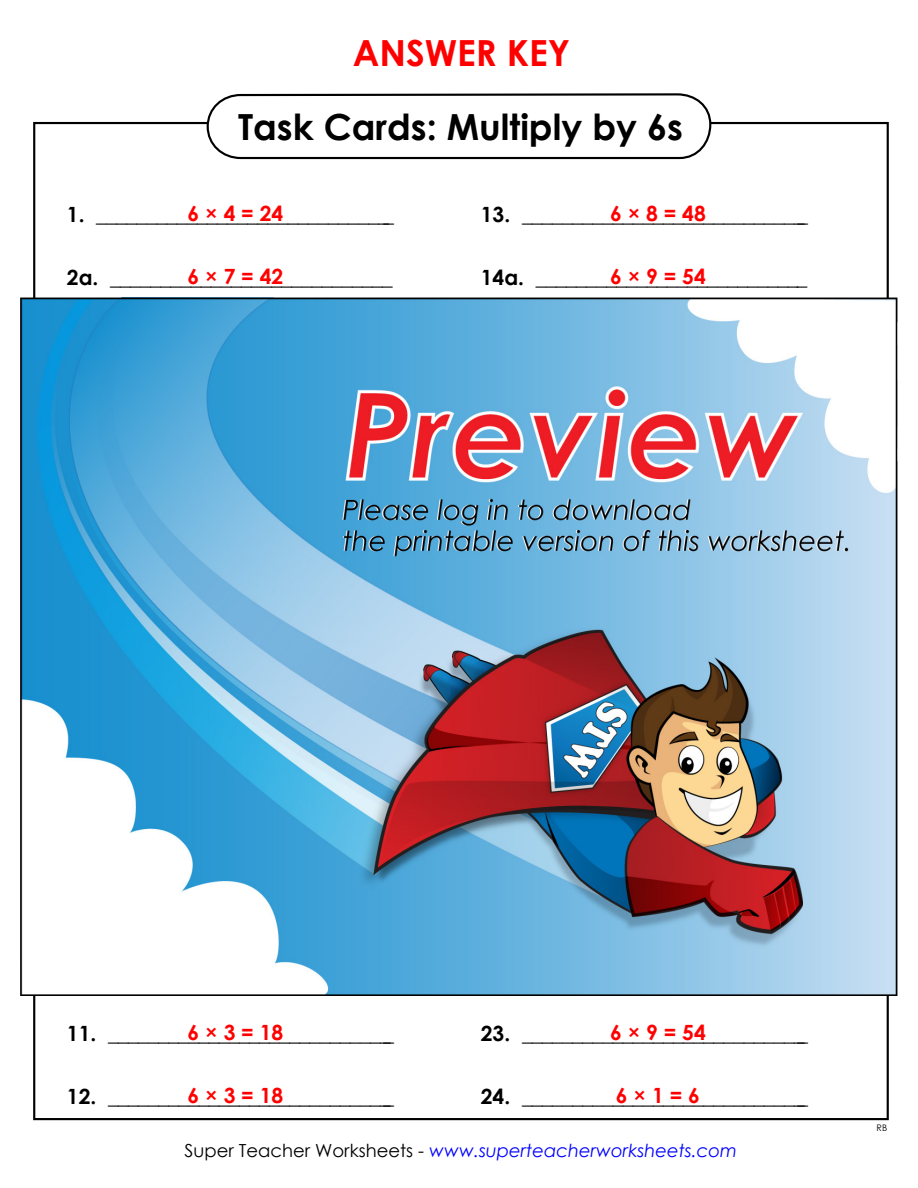
<style>
.page{position:relative;width:918px;height:1188px;background:#fff}
.page>*{position:absolute;margin:0;border:0;box-sizing:border-box;transform-origin:0 0}
.t1{font:700 36px "Century Gothic 2";color:#000}
.t2{font:700 36px "Century Gothic 2";color:#f00}
.t3{font:21px "Century STW3";color:#000}
.t4{font:700 21px "Century STW3";color:#f00}
.t5{font:italic 18px "Century Gothic 2";color:#00f}
.t6{font:9px "Century Gothic 2";color:#000}
.s1{font-family:"Century Gothic 2";font-weight:700}
.s2{font-style:normal;color:#000}
</style>
<div class="page">
<svg style="left:206px;top:93px;width:506px;height:67px"></svg>
<img style="left:21px;top:298px;width:876px;height:698px">
<h1 class="t2" style="left:353px;top:26px;width:219px">ANSWER KEY</h1>
<h1 class="t1" style="left:238px;top:99px;width:446px">Task Cards: Multiply by 6s</h1>
<p class="t4" style="left:188px;top:197px;width:97px">6 × 4 = 24</p>
<p class="t3" style="left:67px;top:200px;width:329px"><span class="s1">1.</span> ______________________________</p>
<p class="t4" style="left:610px;top:197px;width:97px">6 × 8 = 48</p>
<p class="t3" style="left:481px;top:200px;width:329px"><span class="s1">13.</span> _____________________________</p>
<p class="t4" style="left:188px;top:260px;width:97px">6 × 7 = 42</p>
<p class="t3" style="left:67px;top:263px;width:327px"><span class="s1">2a.</span> ____________________________</p>
<p class="t4" style="left:610px;top:260px;width:97px">6 × 9 = 54</p>
<p class="t3" style="left:481px;top:263px;width:328px"><span class="s1">14a.</span> ___________________________</p>
<p class="t4" style="left:188px;top:1016px;width:97px">6 × 3 = 18</p>
<p class="t3" style="left:67px;top:1019px;width:329px"><span class="s1">11.</span> _____________________________</p>
<p class="t4" style="left:610px;top:1016px;width:97px">6 × 9 = 54</p>
<p class="t3" style="left:481px;top:1019px;width:329px"><span class="s1">23.</span> _____________________________</p>
<p class="t4" style="left:188px;top:1079px;width:97px">6 × 3 = 18</p>
<p class="t3" style="left:67px;top:1082px;width:329px"><span class="s1">12.</span> _____________________________</p>
<p class="t4" style="left:616px;top:1079px;width:85px">6 × 1 = 6</p>
<p class="t3" style="left:481px;top:1082px;width:329px"><span class="s1">24.</span> _____________________________</p>
<p class="t5" style="left:185px;top:1138px;width:554px"><span class="s2">Super Teacher Worksheets -</span> www.superteacherworksheets.com</p>
<p class="t6" style="left:877px;top:1121px;width:12px">RB</p>
</div>
